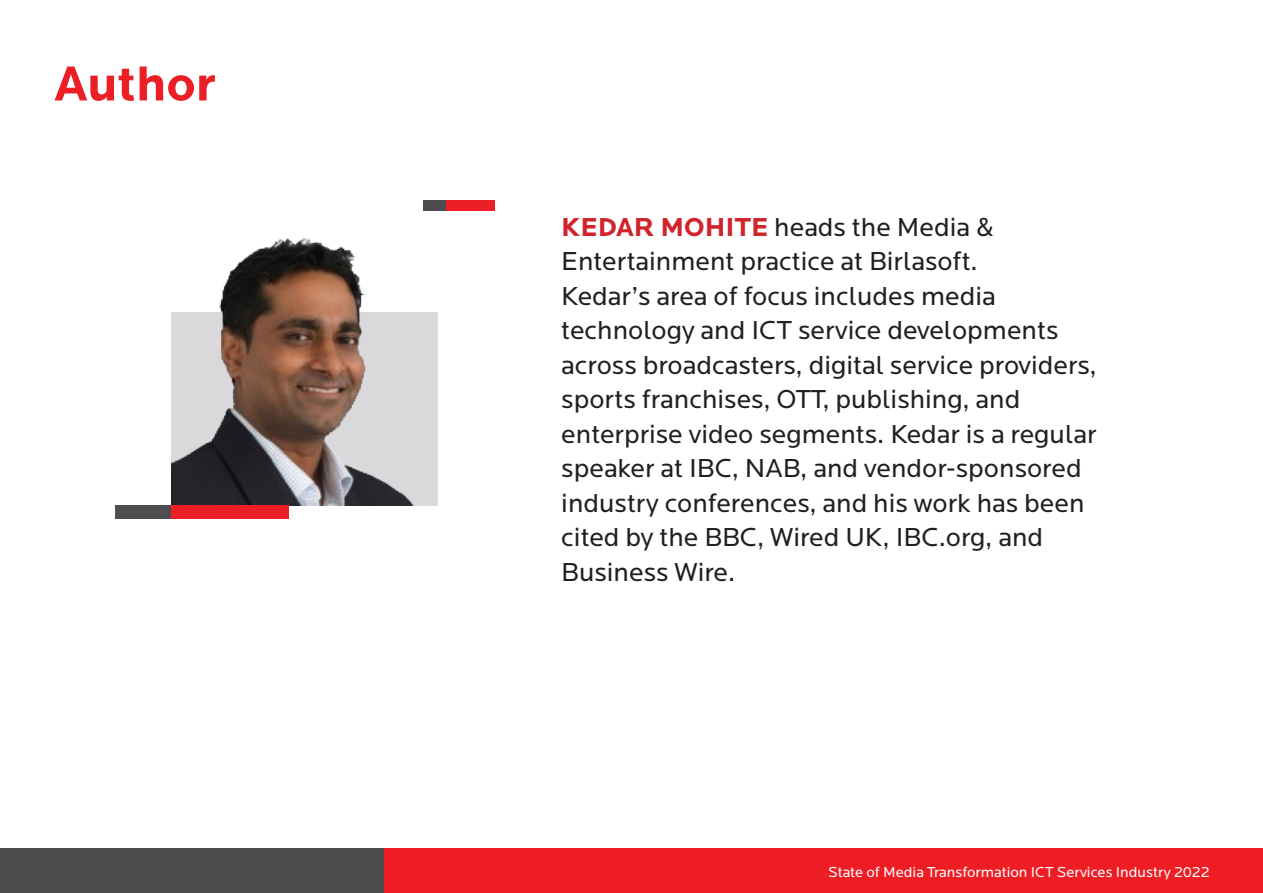
<style>
.page{position:relative;width:1263px;height:893px;background:#fff}
.page>*{position:absolute;margin:0;border:0;box-sizing:border-box;transform-origin:0 0}
.t1{font:700 51px "Locator";color:#ed1f26}
.t2{font:27px/34.5px "Locator";color:#231f20}
.t3{font:15px "Locator";color:#fff}
.s1{font-weight:700;color:#d1232a}
</style>
<div class="page">
<div style="left:171px;top:313px;width:267px;height:193px;background:#d9d9db"></div>
<div style="left:383px;top:848px;width:880px;height:45px;background:#ee1d23"></div>
<div style="left:0;top:848px;width:383px;height:45px;background:#4b4c4d"></div>
<img style="left:171px;top:238px;width:246px;height:268px">
<div style="left:115px;top:506px;width:57px;height:13px;background:#4d4d4f"></div>
<div style="left:172px;top:506px;width:117px;height:13px;background:#ed1f26"></div>
<div style="left:423px;top:201px;width:24px;height:10px;background:#4d4d4f"></div>
<div style="left:447px;top:201px;width:48px;height:10px;background:#ed1f26"></div>
<h1 class="t1" style="left:54px;top:54px;width:164px">Author</h1>
<p class="t2" style="left:561px;top:210px;width:537px"><span class="s1">KEDAR MOHITE</span> heads the Media &amp; Entertainment practice at Birlasoft.<br>Kedar’s area of focus includes media technology and ICT service developments across broadcasters, digital service providers, sports franchises, OTT, publishing, and enterprise video segments. Kedar is a regular speaker at IBC, NAB, and vendor-sponsored industry conferences, and his work has been cited by the BBC, Wired UK, IBC.org, and Business Wire.</p>
<p class="t3" style="left:828px;top:864px;width:383px">State of Media Transformation ICT Services Industry 2022</p>
</div>
